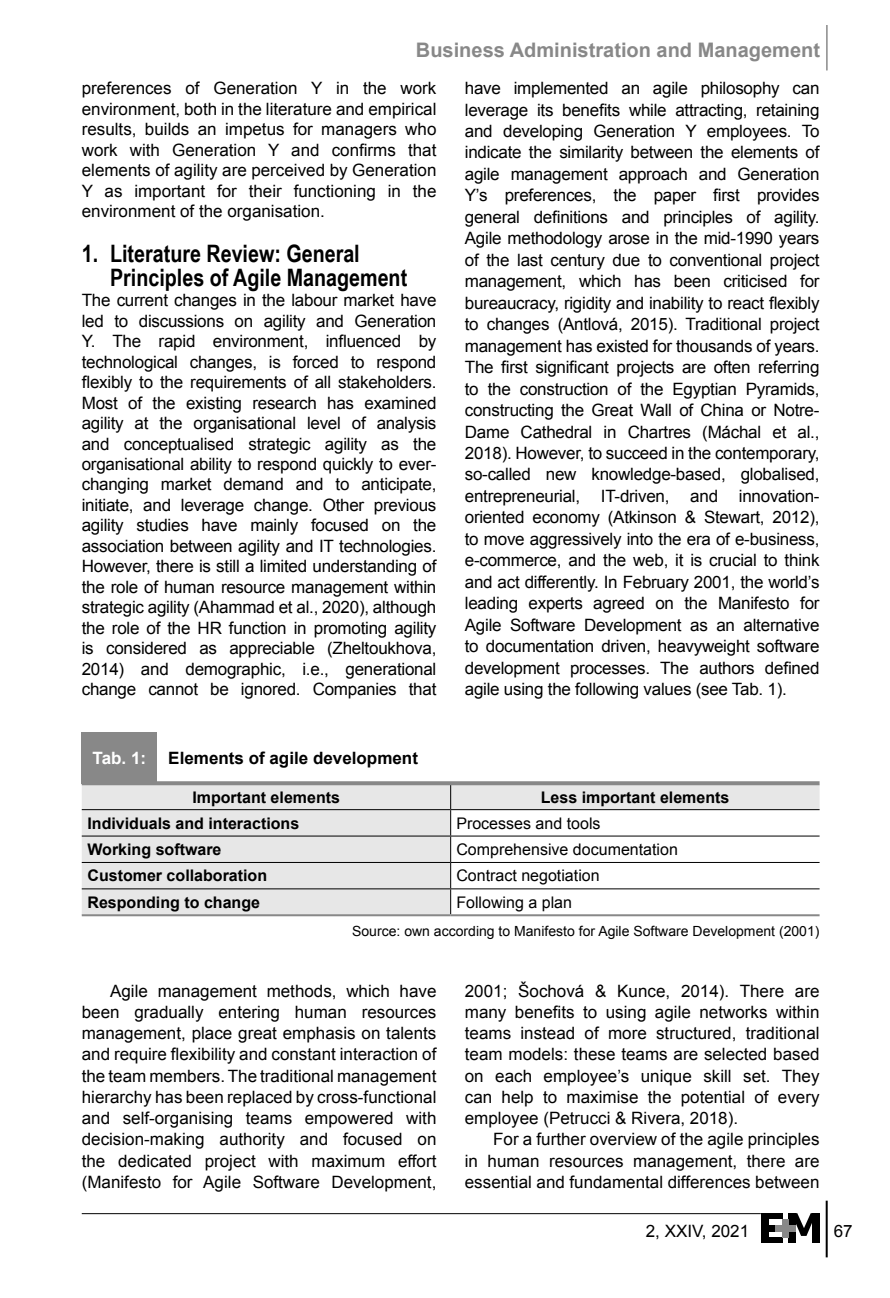
<style>
.page{position:relative;width:890px;height:1298px;background:#fff}
.page>*{position:absolute;margin:0;border:0;box-sizing:border-box;transform-origin:0 0}
.t1{font:700 24px/24px "Arial Narrow";color:#000}
.t2{font:700 20px "Arial";color:#888}
.t3{font:17px/21.4px "Arial";color:#000;text-align:justify}
.t4{font:700 17px "Arial";color:#000}
.t5{font:700 17px "Arial";color:#fff}
.t6{font:700 16px "Arial";color:#000}
.t7{font:16px "Arial";color:#000}
.t8{font:14px "Arial";color:#000}
</style>
<div class="page">
<hr style="left:825px;top:1200px;width:2px;height:57px;background:#000">
<hr style="left:82px;top:1212px;width:678px;height:1px;background:#000">
<div style="left:760px;top:1212px;width:22px;height:6px;background:#000"></div>
<div style="left:760px;top:1236px;width:21px;height:6px;background:#000"></div>
<div style="left:760px;top:1224px;width:14px;height:6px;background:#000"></div>
<div style="left:760px;top:1212px;width:8px;height:30px;background:#000"></div>
<div style="left:788px;top:1212px;width:7px;height:30px;background:#000"></div>
<div style="left:811px;top:1212px;width:8px;height:30px;background:#000"></div>
<svg style="left:791px;top:1212px;width:24px;height:23px"></svg>
<div style="left:782px;top:1218px;width:6px;height:18px;background:#888"></div>
<div style="left:774px;top:1224px;width:21px;height:6px;background:#888"></div>
<hr style="left:825px;top:25px;width:1px;height:45px;background:#888">
<svg style="left:82px;top:785px;width:737px;height:129px;fill:#e7e7e7"></svg>
<hr style="left:82px;top:809px;width:368px;height:1px;background:#000">
<hr style="left:450px;top:809px;width:369px;height:1px;background:#000">
<hr style="left:82px;top:835px;width:368px;height:1px;background:#000">
<hr style="left:450px;top:835px;width:369px;height:1px;background:#000">
<hr style="left:82px;top:861px;width:368px;height:1px;background:#000">
<hr style="left:450px;top:861px;width:369px;height:1px;background:#000">
<hr style="left:82px;top:888px;width:368px;height:1px;background:#000">
<hr style="left:450px;top:888px;width:369px;height:1px;background:#000">
<svg style="left:450px;top:785px;width:1px;height:129px"></svg>
<hr style="left:82px;top:914px;width:368px;height:2px;background:#888">
<hr style="left:450px;top:914px;width:369px;height:2px;background:#888">
<div style="left:82px;top:732px;width:75px;height:51px;background:#888"></div>
<hr style="left:82px;top:781px;width:75px;height:4px;background:#888">
<svg style="left:157px;top:781px;width:662px;height:4px;background:#8f8f8f"></svg>
<p class="t2" style="left:415px;top:36px;width:405px">Business Administration and Management</p>
<p class="t3" style="left:82px;top:78px;width:356px;line-height:20.4px">preferences of Generation Y in the work environment, both in the literature and empirical results, builds an impetus for managers who work with Generation Y and confirms that elements of agility are perceived by Generation Y as important for their functioning in the environment of the organisation.</p>
<h1 class="t1" style="left:110px;top:240px;width:298px;text-indent:-28px">1. Literature Review: General<br>Principles of Agile Management</h1>
<p class="t3" style="left:82px;top:290px;width:356px;line-height:20.4px">The current changes in the labour market have led to discussions on agility and Generation Y. The rapid environment, influenced by technological changes, is forced to respond flexibly to the requirements of all stakeholders.<br>Most of the existing research has examined agility at the organisational level of analysis and conceptualised strategic agility as the organisational ability to respond quickly to ever&shy;changing market demand and to anticipate, initiate, and leverage change. Other previous agility studies have mainly focused on the association between agility and IT technologies.<br>However, there is still a limited understanding of the role of human resource management within strategic agility (Ahammad et al., 2020), although the role of the HR function in promoting agility is considered as appreciable (Zheltoukhova, 2014) and demographic, i.e., generational change cannot be ignored. Companies that</p>
<p class="t3" style="left:464px;top:78px;width:356px">have implemented an agile philosophy can leverage its benefits while attracting, retaining and developing Generation Y employees. To indicate the similarity between the elements of agile management approach and Generation Y’s preferences, the paper first provides general definitions and principles of agility.<br>Agile methodology arose in the mid-1990 years of the last century due to conventional project management, which has been criticised for bureaucracy, rigidity and inability to react flexibly to changes (Antlová, 2015). Traditional project management has existed for thousands of years.<br>The first significant projects are often referring to the construction of the Egyptian Pyramids, constructing the Great Wall of China or Notre-Dame Cathedral in Chartres (Máchal et al., 2018). However, to succeed in the contemporary, so-called new knowledge-based, globalised, entrepreneurial, IT-driven, and innovation&shy;oriented economy (Atkinson &amp; Stewart, 2012), to move aggressively into the era of e-business, e-commerce, and the web, it is crucial to think and act differently. In February 2001, the world’s leading experts agreed on the Manifesto for Agile Software Development as an alternative to documentation driven, heavyweight software development processes. The authors defined agile using the following values (see Tab. 1).</p>
<p class="t5" style="left:92px;top:746px;width:55px">Tab. 1:</p>
<p class="t4" style="left:168px;top:746px;width:251px">Elements of agile development</p>
<p class="t6" style="left:192px;top:786px;width:149px">Important elements</p>
<p class="t6" style="left:540px;top:786px;width:190px">Less important elements</p>
<p class="t6" style="left:87px;top:812px;width:213px">Individuals and interactions</p>
<p class="t7" style="left:456px;top:812px;width:146px">Processes and tools</p>
<p class="t6" style="left:87px;top:838px;width:135px">Working software</p>
<p class="t7" style="left:456px;top:838px;width:223px">Comprehensive documentation</p>
<p class="t6" style="left:87px;top:865px;width:181px">Customer collaboration</p>
<p class="t7" style="left:456px;top:865px;width:145px">Contract negotiation</p>
<p class="t6" style="left:87px;top:891px;width:174px">Responding to change</p>
<p class="t7" style="left:456px;top:891px;width:117px">Following a plan</p>
<p class="t8" style="left:352px;top:922px;width:468px">Source: own according to Manifesto for Agile Software Development (2001)</p>
<p class="t3" style="left:82px;top:980px;width:356px;text-indent:28px">Agile management methods, which have been gradually entering human resources management, place great emphasis on talents and require flexibility and constant interaction of the team members. The traditional management hierarchy has been replaced by cross-functional and self-organising teams empowered with decision-making authority and focused on the dedicated project with maximum effort (Manifesto for Agile Software Development,</p>
<p class="t3" style="left:464px;top:980px;width:356px">2001; Šochová &amp; Kunce, 2014). There are many benefits to using agile networks within teams instead of more structured, traditional team models: these teams are selected based on each employee’s unique skill set. They can help to maximise the potential of every employee (Petrucci &amp; Rivera, 2018).</p>
<p class="t3" style="left:464px;top:1128px;width:356px;text-indent:28px">For a further overview of the agile principles in human resources management, there are essential and fundamental differences between</p>
<p class="t3" style="left:645px;top:1220px;width:105px">2, XXIV, 2021</p>
<p class="t3" style="left:833px;top:1220px;width:20px">67</p>
</div>
